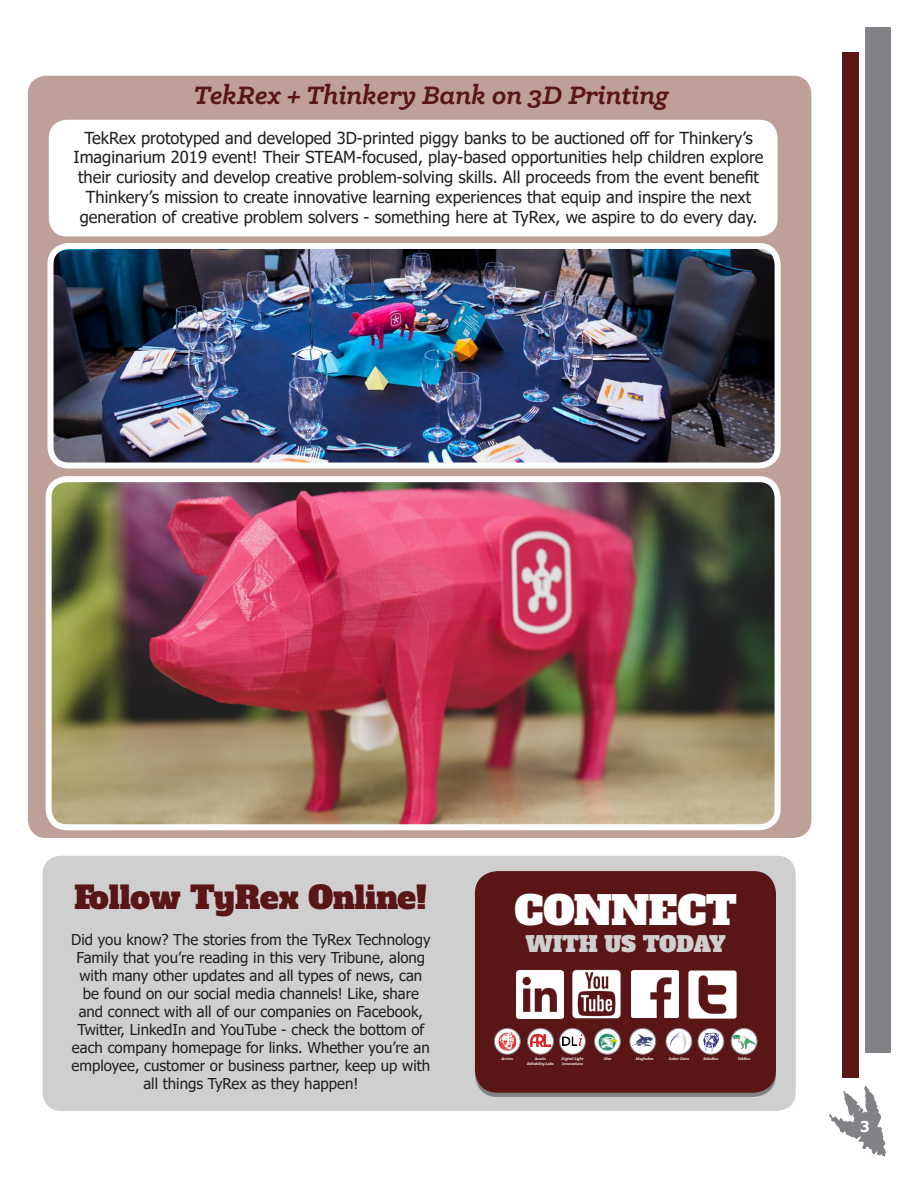
<style>
.page{position:relative;width:918px;height:1188px;background:#fff}
.page>*{position:absolute;margin:0;border:0;box-sizing:border-box;transform-origin:0 0}
.t1{font:39.75px "Alfa Slab One";letter-spacing:-.015em;color:#fff}
.t2{font:31.5px "Alfa Slab One";color:#5a1616}
.t3{font:italic 700 28.5px "Klinic Slab";color:#5a1616}
.t4{font:21.75px "Alfa Slab One";letter-spacing:-.01em;color:#d0cfd0}
.t5{font:16.5px/19.8px "Tahoma";color:#231f20;text-align:center}
.t6{font:15px/18px "Tahoma";color:#231f20;text-align:center}
.t7{font:700 15px "Tahoma";color:#fff}
.t8{font:italic 700 4.2px/4.7px "Klinic Slab";color:#fff;text-align:center}
</style>
<div class="page">
<div style="left:28px;top:76px;width:783px;height:762px;background:#bea098;border-radius:18px"></div>
<div style="left:843px;top:52px;width:16px;height:1026px;background:#5a1616"></div>
<div style="left:865px;top:27px;width:25px;height:1026px;background:#818286"></div>
<svg style="left:829px;top:1086px;width:57px;height:71px"></svg>
<div style="left:43px;top:856px;width:753px;height:255px;background:#d0cfd0;border-radius:18px"></div>
<div style="left:475px;top:871px;width:301px;height:222px;background:#5a1616;border-radius:23px"></div>
<img style="left:516px;top:971px;width:47px;height:47px">
<img style="left:572px;top:970px;width:49px;height:49px">
<img style="left:631px;top:971px;width:47px;height:47px">
<img style="left:688px;top:970px;width:49px;height:49px">
<svg style="left:494px;top:1028px;width:26px;height:26px"></svg>
<img style="left:498px;top:1032px;width:18px;height:19px">
<div style="left:494px;top:1028px;width:27px;height:27px;border:1px solid #818286;border-radius:50%"></div>
<svg style="left:528px;top:1028px;width:25px;height:26px"></svg>
<img style="left:531px;top:1035px;width:19px;height:12px">
<div style="left:527px;top:1028px;width:27px;height:27px;border:1px solid #818286;border-radius:50%"></div>
<svg style="left:560px;top:1028px;width:25px;height:26px"></svg>
<img style="left:563px;top:1035px;width:19px;height:10px">
<div style="left:559px;top:1028px;width:27px;height:27px;border:1px solid #818286;border-radius:50%"></div>
<svg style="left:594px;top:1028px;width:26px;height:26px"></svg>
<img style="left:598px;top:1033px;width:18px;height:17px">
<div style="left:594px;top:1028px;width:27px;height:27px;border:1px solid #818286;border-radius:50%"></div>
<svg style="left:630px;top:1028px;width:26px;height:26px"></svg>
<img style="left:631px;top:1032px;width:23px;height:15px">
<div style="left:629px;top:1028px;width:27px;height:27px;border:1px solid #818286;border-radius:50%"></div>
<svg style="left:666px;top:1028px;width:26px;height:26px"></svg>
<img style="left:668px;top:1032px;width:20px;height:19px">
<div style="left:666px;top:1028px;width:26px;height:27px;border:1px solid #818286;border-radius:50%"></div>
<svg style="left:698px;top:1028px;width:26px;height:26px"></svg>
<img style="left:701px;top:1033px;width:19px;height:19px">
<div style="left:698px;top:1028px;width:26px;height:27px;border:1px solid #818286;border-radius:50%"></div>
<svg style="left:731px;top:1028px;width:26px;height:26px"></svg>
<img style="left:732px;top:1035px;width:24px;height:14px">
<div style="left:731px;top:1028px;width:26px;height:27px;border:1px solid #818286;border-radius:50%"></div>
<div style="left:49px;top:120px;width:729px;height:116px;background:#fff;border-radius:18px"></div>
<img style="left:54px;top:250px;width:720px;height:212px">
<div style="left:47px;top:243px;width:734px;height:226px;border:6px solid #fff;border-radius:18px"></div>
<img style="left:53px;top:483px;width:721px;height:340px">
<div style="left:46px;top:476px;width:735px;height:354px;border:6px solid #fff;border-radius:18px"></div>
<p class="t3" style="left:194px;top:76px;width:476px">TekRex + Thinkery Bank on 3D Printing</p>
<p class="t5" style="left:74px;top:129px;width:691px">TekRex prototyped and developed 3D-printed piggy banks to be auctioned off for Thinkery’s Imaginarium 2019 event! Their STEAM-focused, play-based opportunities help children explore their curiosity and develop creative problem-solving skills. All proceeds from the event benefit Thinkery’s mission to create innovative learning experiences that equip and inspire the next generation of creative problem solvers - something here at TyRex, we aspire to do every day.</p>
<p class="t2" style="left:74px;top:876px;width:354px">Follow TyRex Online!</p>
<p class="t6" style="left:71px;top:931px;width:361px">Did you know? The stories from the TyRex Technology Family that you’re reading in this very Tribune, along with many other updates and all types of news, can be found on our social media channels! Like, share and connect with all of our companies on Facebook, Twitter, LinkedIn and YouTube - check the bottom of each company homepage for links. Whether you’re an employee, customer or business partner, keep up with all things TyRex as they happen!</p>
<h1 class="t1" style="left:514px;top:884px;width:224px">CONNECT</h1>
<h3 class="t4" style="left:525px;top:929px;width:201px">WITH US TODAY</h3>
<p class="t8" style="left:502px;top:1056px;width:13px">Arctos</p>
<p class="t8" style="left:527px;top:1056px;width:28px">Austin<br>Reliability Labs</p>
<p class="t8" style="left:562px;top:1056px;width:23px;text-align:left">Digital Light<br>Innovations</p>
<p class="t8" style="left:604px;top:1056px;width:9px">iRex</p>
<p class="t8" style="left:636px;top:1056px;width:19px">Megladon</p>
<p class="t8" style="left:669px;top:1056px;width:22px">Saber Data</p>
<p class="t8" style="left:703px;top:1056px;width:16px">SabeRex</p>
<p class="t8" style="left:738px;top:1056px;width:14px">TekRex</p>
<p class="t7" style="left:860px;top:1116px;width:11px">3</p>
</div>
